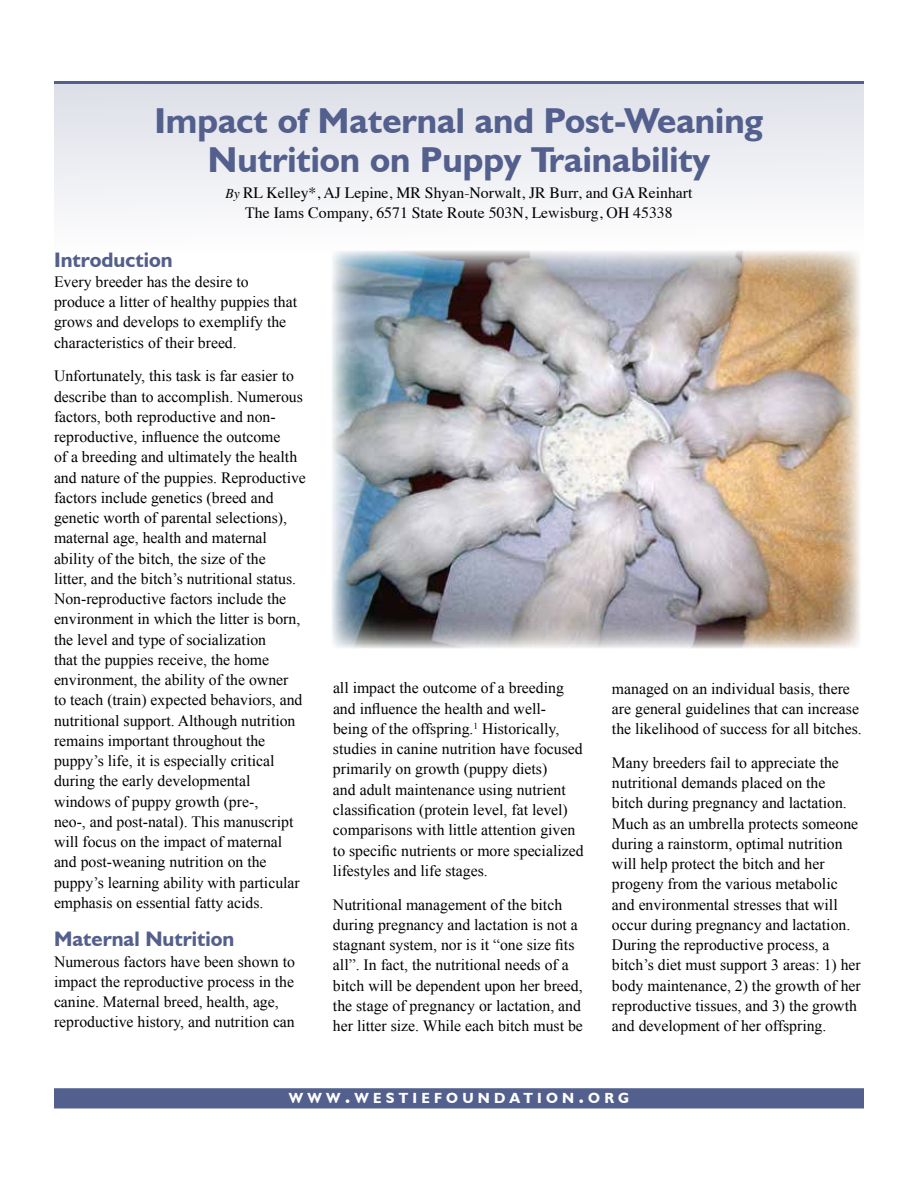
<style>
.page{position:relative;width:918px;height:1188px;background:#fff}
.page>*{position:absolute;margin:0;border:0;box-sizing:border-box;transform-origin:0 0}
.t1{font:700 36px/39px "Humanist 521 BT";color:#535f8c;text-align:center}
.t2{font:700 21px "Humanist 521 BT";color:#535f8c}
.t3{font:15.75px/20.2px "Times New Roman";color:#000}
.t4{font:15.75px/19.5px "Times";color:#000;text-align:center}
.t5{font:700 14.7px "Humanist 521 BT";letter-spacing:.285em;color:#fff}
.s1{font-style:italic;font-size:13.5px}
.s2{font-size:21px}
</style>
<div class="page">
<div style="left:55px;top:1089px;width:808px;height:19px;background:#535f8c"></div>
<div style="left:54px;top:1088px;width:810px;height:20px;border:2px solid #535f8c"></div>
<div style="left:54px;top:81px;width:810px;height:173px;background:linear-gradient(to bottom,#dddfe8,#fffeff)"></div>
<hr style="left:54px;top:81px;width:810px;height:3px;background:#535f8c">
<img style="left:332px;top:251px;width:529px;height:397px">
<h1 class="t1" style="left:154px;top:101px;width:611px">Impact of Maternal and Post-Weaning<br>Nutrition on Puppy Trainability</h1>
<p class="t4" style="left:226px;top:182px;width:469px"><span class="s1">By</span> RL Kelley*, AJ Lepine, MR Shyan-Norwalt, JR Burr, and GA Reinhart<br>The Iams Company, 6571 State Route 503N, Lewisburg, OH 45338</p>
<h2 class="t2" style="left:54px;top:246px;width:120px">Introduction</h2>
<p class="t3" style="left:54px;top:271px;width:245px">Every breeder has the desire to produce a litter of healthy puppies that grows and develops to exemplify the characteristics of their breed.</p>
<p class="t3" style="left:54px;top:366px;width:253px">Unfortunately, this task is far easier to describe than to accomplish. Numerous factors, both reproductive and non&shy;reproductive, influence the outcome<br>of a breeding and ultimately the health and nature of the puppies. Reproductive factors include genetics (breed and genetic worth of parental selections), maternal age, health and maternal ability of the bitch, the size of the<br>litter, and the bitch’s nutritional status.<br>Non-reproductive factors include the environment in which the litter is born, the level and type of socialization<br>that the puppies receive, the home environment, the ability of the owner<br>to teach (train) expected behaviors, and nutritional support. Although nutrition remains important throughout the puppy’s life, it is especially critical during the early developmental windows of puppy growth (pre-,<br>neo-, and post-natal). This manuscript will focus on the impact of maternal and post-weaning nutrition on the puppy’s learning ability with particular emphasis on essential fatty acids.</p>
<h2 class="t2" style="left:54px;top:926px;width:182px">Maternal Nutrition</h2>
<p class="t3" style="left:54px;top:951px;width:243px">Numerous factors have been shown to impact the reproductive process in the canine. Maternal breed, health, age, reproductive history, and nutrition can</p>
<p class="t3" style="left:333px;top:678px;width:252px">all impact the outcome of a breeding and influence the health and well&shy;being of the offspring.<sup>1</sup> Historically, studies in canine nutrition have focused primarily on growth (puppy diets)<br>and adult maintenance using nutrient classification (protein level, fat level) comparisons with little attention given to specific nutrients or more specialized lifestyles and life stages.</p>
<p class="t3" style="left:333px;top:894px;width:251px">Nutritional management of the bitch during pregnancy and lactation is not a stagnant system, nor is it “one size fits all”. In fact, the nutritional needs of a bitch will be dependent upon her breed, the stage of pregnancy or lactation, and her litter size. While each bitch must be</p>
<p class="t3" style="left:612px;top:678px;width:251px">managed on an individual basis, there are general guidelines that can increase the likelihood of success for all bitches.</p>
<p class="t3" style="left:612px;top:752px;width:250px">Many breeders fail to appreciate the nutritional demands placed on the bitch during pregnancy and lactation.<br>Much as an umbrella protects someone during a rainstorm, optimal nutrition will help protect the bitch and her progeny from the various metabolic and environmental stresses that will occur during pregnancy and lactation.<br>During the reproductive process, a bitch’s diet must support 3 areas: 1) her body maintenance, 2) the growth of her reproductive tissues, and 3) the growth and development of her offspring.</p>
<p class="t5" style="left:289px;top:1088px;width:342px">WWW<span class="s2">.</span>WESTIEFOUNDATION<span class="s2">.</span>ORG</p>
</div>
